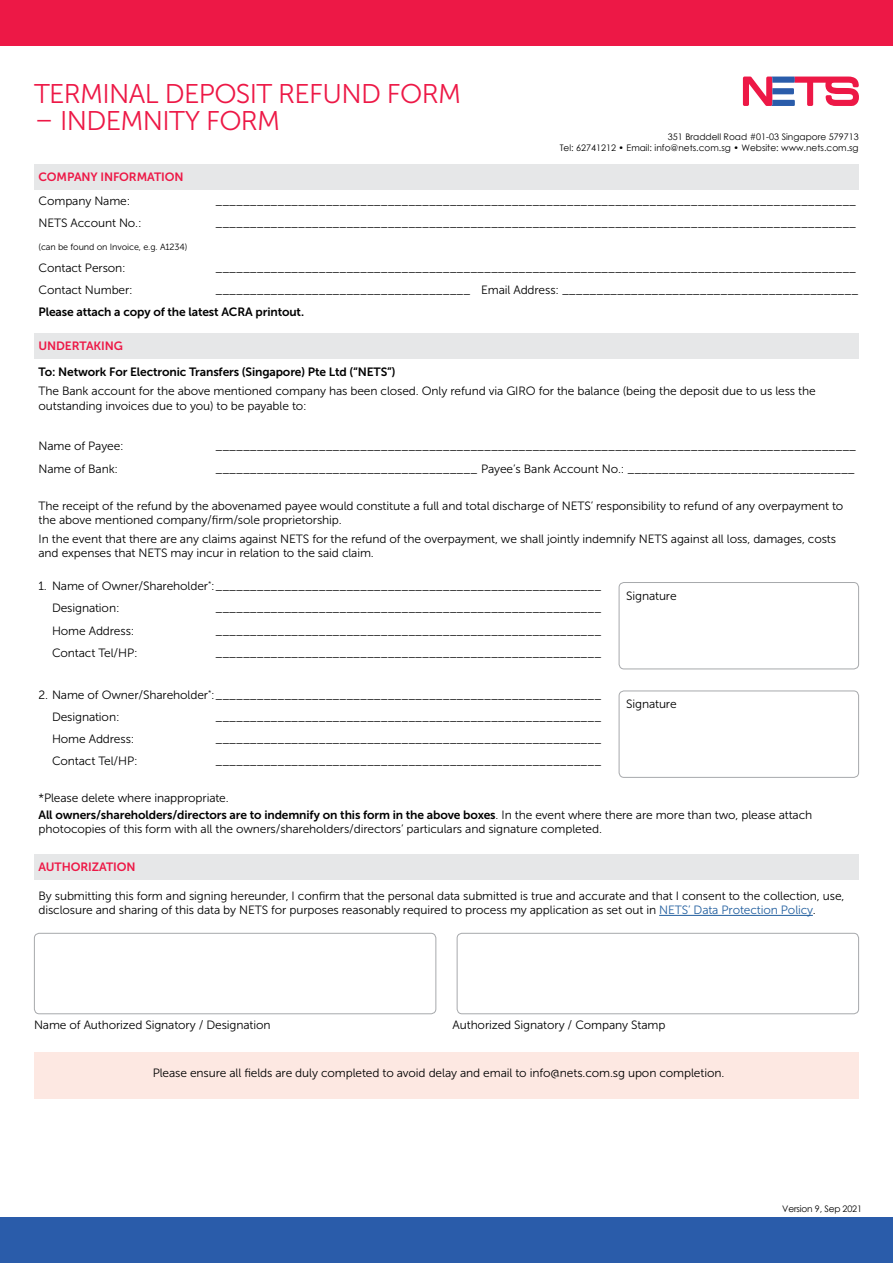
<style>
.page{position:relative;width:893px;height:1263px;background:#fff}
.page>*{position:absolute;margin:0;border:0;box-sizing:border-box;transform-origin:0 0}
.t1{font:27px "Museo Sans 300";letter-spacing:-.025em;color:#ed1846}
.t2{font:12px/14.4px "Museo Sans 300";letter-spacing:-.01em;color:#000}
.t3{font:12px "Museo Sans 700";letter-spacing:-.01em;color:#000}
.t4{font:12px "Museo Sans 700";letter-spacing:-.01em;color:#ed1846}
.t5{font:9px/10.8px "Century Gothic";color:#000;text-align:right}
.t6{font:9px "Museo Sans 300";letter-spacing:-.01em;color:#000}
.t7{font:9px "Century Gothic";letter-spacing:-.02em;color:#000}
.s1{font-family:"Museo Sans 300"}
.s2{color:#215e9e}
</style>
<div class="page">
<div style="left:34px;top:164px;width:825px;height:25px;background:#e6e7e8"></div>
<div style="left:34px;top:333px;width:825px;height:26px;background:#e6e7e8"></div>
<div style="left:34px;top:854px;width:825px;height:26px;background:#e6e7e8"></div>
<div style="left:34px;top:933px;width:402px;height:81px;border:1px solid #a7a9ac;border-radius:5px"></div>
<div style="left:457px;top:933px;width:402px;height:81px;border:1px solid #a7a9ac;border-radius:5px"></div>
<hr style="left:659px;top:915px;width:154px;height:1px;background:#215e9e">
<div style="left:619px;top:582px;width:240px;height:87px;border:1px solid #a7a9ac;border-radius:5px"></div>
<div style="left:619px;top:690px;width:240px;height:88px;border:1px solid #a7a9ac;border-radius:5px"></div>
<div style="left:34px;top:1052px;width:825px;height:46px;background:#fde8e2"></div>
<div style="left:0;top:0;width:893px;height:45px;background:#ed1846"></div>
<div style="left:0;top:1218px;width:893px;height:45px;background:#2a5caa"></div>
<svg style="left:743px;top:77px;width:116px;height:29px"></svg>
<h1 class="t1" style="left:34px;top:79px;width:429px">TERMINAL DEPOSIT REFUND FORM</h1>
<h1 class="t1" style="left:34px;top:106px;width:248px">– INDEMNITY FORM</h1>
<p class="t4" style="left:39px;top:170px;width:147px">COMPANY INFORMATION</p>
<p class="t5" style="left:560px;top:131px;width:300px">351 Braddell Road #01-03 Singapore 579713<br>Tel: 62741212 • Email: info@nets.com.sg • Website: www.nets.com.sg</p>
<p class="t2" style="left:39px;top:194px;width:93px">Company Name:</p>
<p class="t2" style="left:216px;top:194px;width:642px">_____________________________________________________________________________________________</p>
<p class="t2" style="left:39px;top:216px;width:105px">NETS Account No.:</p>
<p class="t2" style="left:216px;top:216px;width:642px">_____________________________________________________________________________________________</p>
<p class="t6" style="left:39px;top:242px;width:150px">(can be found on Invoice, e.g. A1234)</p>
<p class="t2" style="left:39px;top:261px;width:89px">Contact Person:</p>
<p class="t2" style="left:216px;top:261px;width:642px">_____________________________________________________________________________________________</p>
<p class="t2" style="left:39px;top:283px;width:96px">Contact Number:</p>
<p class="t2" style="left:216px;top:283px;width:644px">_____________________________________ Email Address: ___________________________________________</p>
<p class="t3" style="left:39px;top:305px;width:267px">Please attach a copy of the latest ACRA printout.</p>
<p class="t4" style="left:39px;top:339px;width:86px">UNDERTAKING</p>
<p class="t3" style="left:39px;top:366px;width:359px">To: Network For Electronic Transfers (Singapore) Pte Ltd (“NETS”)</p>
<p class="t2" style="left:39px;top:384px;width:779px">The Bank account for the above mentioned company has been closed. Only refund via GIRO for the balance (being the deposit due to us less the outstanding invoices due to you) to be payable to:</p>
<p class="t2" style="left:39px;top:439px;width:87px">Name of Payee:</p>
<p class="t2" style="left:216px;top:439px;width:642px">_____________________________________________________________________________________________</p>
<p class="t2" style="left:39px;top:461px;width:81px">Name of Bank:</p>
<p class="t2" style="left:216px;top:461px;width:641px">______________________________________ Payee’s Bank Account No.: _________________________________</p>
<p class="t2" style="left:39px;top:499px;width:806px">The receipt of the refund by the abovenamed payee would constitute a full and total discharge of NETS’ responsibility to refund of any overpayment to the above mentioned company/firm/sole proprietorship.</p>
<p class="t2" style="left:39px;top:532px;width:799px">In the event that there are any claims against NETS for the refund of the overpayment, we shall jointly indemnify NETS against all loss, damages, costs and expenses that NETS may incur in relation to the said claim.</p>
<p class="t2" style="left:52px;top:575px;width:551px;line-height:22.2px;text-indent:-13px">1. Name of Owner/Shareholder<sup>*</sup>:________________________________________________________<br>Designation:</p>
<p class="t2" style="left:216px;top:601px;width:387px">________________________________________________________</p>
<p class="t2" style="left:52px;top:623px;width:84px">Home Address:</p>
<p class="t2" style="left:216px;top:623px;width:387px">________________________________________________________</p>
<p class="t2" style="left:52px;top:646px;width:87px">Contact Tel/HP:</p>
<p class="t2" style="left:216px;top:646px;width:387px">________________________________________________________</p>
<p class="t2" style="left:52px;top:683px;width:551px;line-height:22.2px;text-indent:-13px">2. Name of Owner/Shareholder<sup>*</sup>:________________________________________________________<br>Designation:</p>
<p class="t2" style="left:216px;top:709px;width:387px">________________________________________________________</p>
<p class="t2" style="left:52px;top:732px;width:84px">Home Address:</p>
<p class="t2" style="left:216px;top:732px;width:387px">________________________________________________________</p>
<p class="t2" style="left:52px;top:754px;width:87px">Contact Tel/HP:</p>
<p class="t2" style="left:216px;top:754px;width:387px">________________________________________________________</p>
<p class="t2" style="left:626px;top:588px;width:52px">Signature</p>
<p class="t2" style="left:626px;top:697px;width:52px">Signature</p>
<p class="t2" style="left:39px;top:791px;width:192px">*Please delete where inappropriate.</p>
<p class="t3" style="left:39px;top:808px;width:775px">All owners/shareholders/directors are to indemnify on this form in the above boxes<span class="s1">. In the event where there are more than two, please attach</span></p>
<p class="t2" style="left:39px;top:822px;width:565px">photocopies of this form with all the owners/shareholders/directors’ particulars and signature completed.</p>
<p class="t4" style="left:39px;top:861px;width:99px">AUTHORIZATION</p>
<p class="t2" style="left:39px;top:888px;width:807px">By submitting this form and signing hereunder, I confirm that the personal data submitted is true and accurate and that I consent to the collection, use, disclosure and sharing of this data by NETS for purposes reasonably required to process my application as set out in <span class="s2">NETS’ Data Protection Policy</span>.</p>
<p class="t2" style="left:34px;top:1017px;width:238px">Name of Authorized Signatory / Designation</p>
<p class="t2" style="left:453px;top:1017px;width:214px">Authorized Signatory / Company Stamp</p>
<p class="t2" style="left:153px;top:1066px;width:573px">Please ensure all fields are duly completed to avoid delay and email to info@nets.com.sg upon completion.</p>
<p class="t7" style="left:782px;top:1202px;width:81px">Version 9, Sep 2021</p>
</div>
